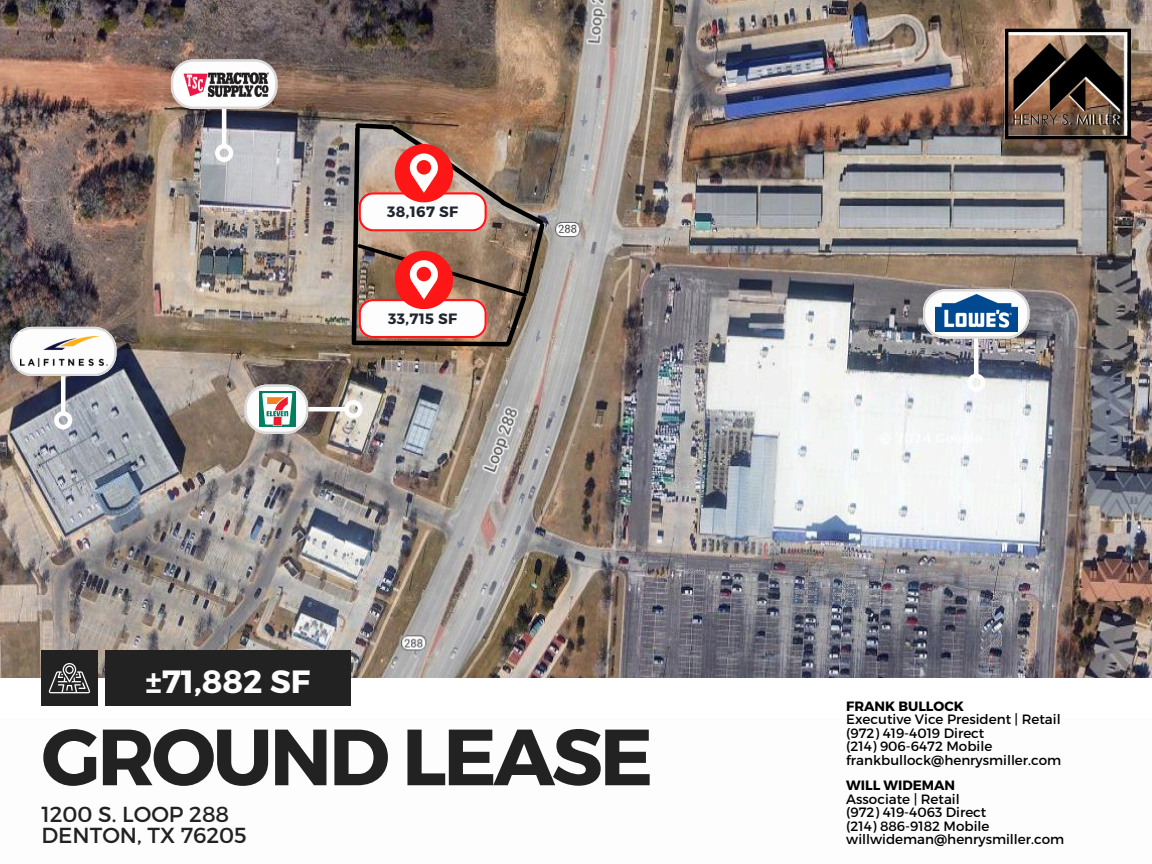
<style>
.page{position:relative;width:1152px;height:864px;background:#fff}
.page>*{position:absolute;margin:0;border:0;box-sizing:border-box;transform-origin:0 0}
.t1{font:700 79.5px "Montserrat";letter-spacing:-.04em;color:#222}
.t2{font:700 32.25px "Montserrat";color:#fdfdfd}
.t3{font:21.75px/21.3px "Montserrat";color:#222}
.t4{font:700 15px "Montserrat";letter-spacing:.02em;color:#20252f}
.t5{font:13.5px/13.5px "Montserrat";color:#000}
.t6{font:700 13.5px "Montserrat";color:#000}
</style>
<div class="page">
<img style="left:0;top:0;width:1152px;height:678px">
<svg style="left:923px;top:289px;width:106px;height:49px"></svg>
<img style="left:935px;top:294px;width:82px;height:38px">
<svg style="left:171px;top:59px;width:106px;height:50px"></svg>
<img style="left:183px;top:70px;width:88px;height:28px">
<svg style="left:245px;top:385px;width:63px;height:49px"></svg>
<img style="left:259px;top:392px;width:37px;height:35px">
<svg style="left:10px;top:327px;width:106px;height:49px"></svg>
<div style="left:19px;top:333px;width:87px;height:37px;background:#fdfdfd"></div>
<img style="left:21px;top:337px;width:87px;height:30px">
<hr style="left:222px;top:109px;width:4px;height:36px;background:#fdfdfd">
<div style="left:215px;top:144px;width:18px;height:18px;border:5px solid #fdfdfd;border-radius:50%"></div>
<div style="left:61px;top:376px;width:5px;height:36px;background:#fdfdfd"></div>
<div style="left:54px;top:411px;width:18px;height:18px;border:5px solid #fdfdfd;border-radius:50%"></div>
<hr style="left:308px;top:407px;width:37px;height:4px;background:#fdfdfd">
<div style="left:344px;top:400px;width:18px;height:18px;border:5px solid #fdfdfd;border-radius:50%"></div>
<div style="left:974px;top:339px;width:5px;height:36px;background:#fdfdfd"></div>
<div style="left:967px;top:374px;width:18px;height:18px;border:5px solid #fdfdfd;border-radius:50%"></div>
<svg style="left:349px;top:121px;width:199px;height:228px"></svg>
<div style="left:105px;top:651px;width:245px;height:55px;background:#222"></div>
<div style="left:41px;top:651px;width:57px;height:55px;background:#222"></div>
<svg style="left:49px;top:663px;width:41px;height:30px"></svg>
<img style="left:1001px;top:21px;width:130px;height:131px">
<img style="left:1006px;top:21px;width:125px;height:125px">
<p class="t4" style="left:387px;top:202px;width:72px">38,167 SF</p>
<h4 class="t4" style="left:388px;top:309px;width:71px">33,715 SF</h4>
<h4 class="t2" style="left:145px;top:661px;width:166px">±71,882 SF</h4>
<p class="t1" style="left:41px;top:705px;width:613px">GROUND LEASE</p>
<p class="t3" style="left:41px;top:803px;width:207px">1200 S. LOOP 288<br>DENTON, TX 76205</p>
<p class="t6" style="left:846px;top:697px;width:119px">FRANK BULLOCK</p>
<p class="t5" style="left:846px;top:712px;width:216px">Executive Vice President | Retail</p>
<h2 class="t5" style="left:846px;top:725px;width:140px">(972) 419-4019 Direct</h2>
<p class="t5" style="left:846px;top:739px;width:147px">(214) 906-6472 Mobile</p>
<p class="t5" style="left:846px;top:752px;width:217px">frankbullock@henrysmiller.com</p>
<p class="t6" style="left:846px;top:777px;width:110px">WILL WIDEMAN</p>
<p class="t5" style="left:846px;top:791px;width:219px">Associate | Retail<br>(972) 419-4063 Direct<br>(214) 886-9182 Mobile willwideman@henrysmiller.com</p>
</div>
